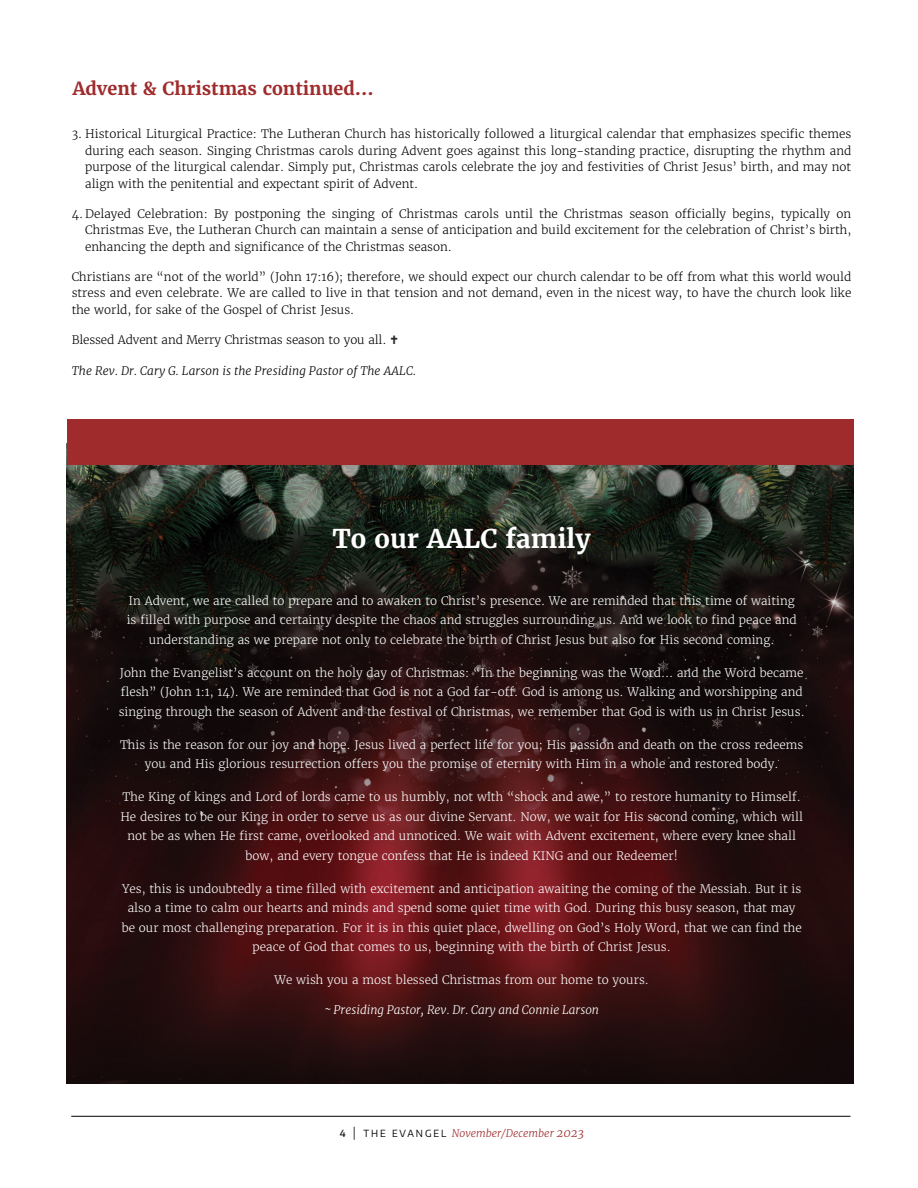
<style>
.page{position:relative;width:918px;height:1188px;background:#fff}
.page>*{position:absolute;margin:0;border:0;box-sizing:border-box;transform-origin:0 0}
.t1{font:700 25.8px "Merriweather";color:#fff}
.t2{font:700 18px "Merriweather";color:#9f2b2c}
.t3{font:300 11.7px/19.5px "Merriweather";color:#fff;text-align:center}
.t4{font:300 11.7px/16.5px "Merriweather";color:#000;text-align:justify}
.t5{font:italic 300 11.7px "Merriweather";letter-spacing:.01em;color:#000}
.t6{font:italic 300 11.7px "Merriweather";color:#fff}
.t7{font:italic 300 10.5px "Merriweather";color:#9f2b2c}
.s1{font-family:"Encode Sans";font-weight:500;font-style:normal;font-size:9.75px;color:#000}
.s2{font-family:"Encode Sans";font-weight:400;font-style:normal;font-size:12.6px;color:#000}
.s3{font-family:"Encode Sans";font-weight:400;font-style:normal;font-size:9.75px;color:#000}
.s4{font-size:12px}
</style>
<div class="page">
<img style="left:67px;top:464px;width:786px;height:619px">
<hr style="left:71px;top:1116px;width:779px;height:1px;background:#000">
<hr style="left:917px;top:0;width:1px;height:1188px;background:#ddc0b2">
<div style="left:67px;top:419px;width:786px;height:45px;background:#9f2b2c"></div>
<h2 class="t2" style="left:73px;top:77px;width:302px">Advent &amp; Christmas continued...</h2>
<p class="t4" style="left:85px;top:126px;width:768px;text-indent:-14px">3. Historical Liturgical Practice: The Lutheran Church has historically followed a liturgical calendar that emphasizes specific themes during each season. Singing Christmas carols during Advent goes against this long-standing practice, disrupting the rhythm and purpose of the liturgical calendar. Simply put, Christmas carols celebrate the joy and festivities of Christ Jesus’ birth, and may not align with the penitential and expectant spirit of Advent.</p>
<p class="t4" style="left:85px;top:205px;width:768px;text-indent:-14px">4. Delayed Celebration: By postponing the singing of Christmas carols until the Christmas season officially begins, typically on Christmas Eve, the Lutheran Church can maintain a sense of anticipation and build excitement for the celebration of Christ’s birth, enhancing the depth and significance of the Christmas season.</p>
<p class="t4" style="left:72px;top:268px;width:781px">Christians are “not of the world” (John 17:16); therefore, we should expect our church calendar to be off from what this world would stress and even celebrate. We are called to live in that tension and not demand, even in the nicest way, to have the church look like the world, for sake of the Gospel of Christ Jesus.</p>
<p class="t4" style="left:72px;top:331px;width:316px">Blessed Advent and Merry Christmas season to you all.</p>
<p class="t5" style="left:72px;top:364px;width:346px">The Rev. Dr. Cary G. Larson is the Presiding Pastor of The AALC.</p>
<h1 class="t1" style="left:333px;top:522px;width:260px">To our AALC family</h1>
<p class="t3" style="left:127px;top:591px;width:671px">In Advent, we are called to prepare and to awaken to Christ’s presence. We are reminded that this time of waiting is filled with purpose and certainty despite the chaos and struggles surrounding us. And we look to find peace and understanding as we prepare not only to celebrate the birth of Christ Jesus but also for His second coming.</p>
<p class="t3" style="left:119px;top:663px;width:688px;text-align:left">John the Evangelist’s account on the holy day of Christmas: “In the beginning was the Word… and the Word became flesh” (John 1:1, 14). We are reminded that God is not a God far-off. God is among us. Walking and worshipping and singing through the season of Advent and the festival of Christmas, we remember that God is with us in Christ Jesus.</p>
<p class="t3" style="left:120px;top:735px;width:685px">This is the reason for our joy and hope. Jesus lived a perfect life for you; His passion and death on the cross redeems you and His glorious resurrection offers you the promise of eternity with Him in a whole and restored body.</p>
<p class="t3" style="left:120px;top:787px;width:684px">The King of kings and Lord of lords came to us humbly, not with “shock and awe,” to restore humanity to Himself.<br>He desires to be our King in order to serve us as our divine Servant. Now, we wait for His second coming, which will not be as when He first came, overlooked and unnoticed. We wait with Advent excitement, where every knee shall bow, and every tongue confess that He is indeed KING and our Redeemer!</p>
<p class="t3" style="left:122px;top:879px;width:681px">Yes, this is undoubtedly a time filled with excitement and anticipation awaiting the coming of the Messiah. But it is also a time to calm our hearts and minds and spend some quiet time with God. During this busy season, that may be our most challenging preparation. For it is in this quiet place, dwelling on God’s Holy Word, that we can find the peace of God that comes to us, beginning with the birth of Christ Jesus.</p>
<p class="t3" style="left:274px;top:970px;width:376px">We wish you a most blessed Christmas from our home to yours.</p>
<p class="t6" style="left:324px;top:1003px;width:276px">~ Presiding Pastor, Rev. Dr. Cary and Connie Larson</p>
<p class="t7" style="left:340px;top:1127px;width:246px"><span class="s1">4</span> <span class="s2">|</span> <span class="s3">T H E E VA N G E L</span> November/December <span class="s4">2023</span></p>
</div>
